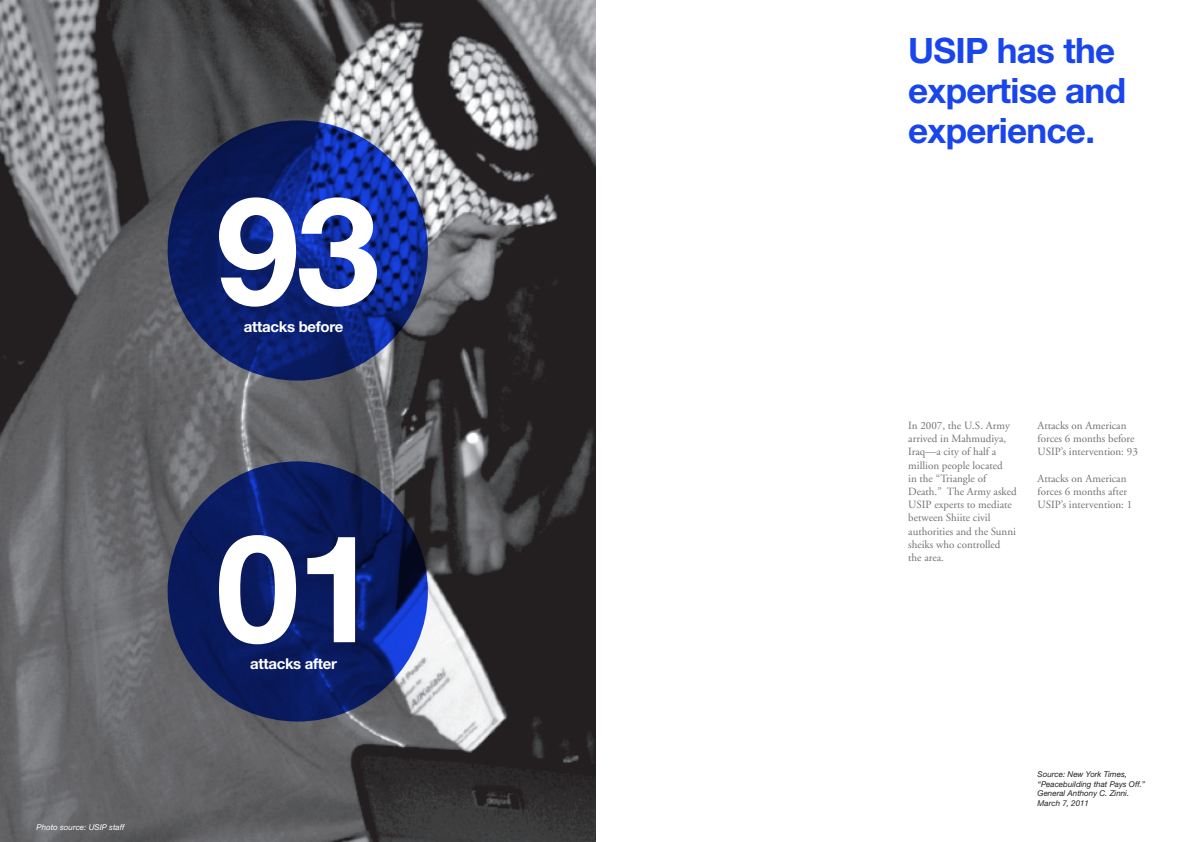
<style>
.page{position:relative;width:1191px;height:842px;background:#fff}
.page>*{position:absolute;margin:0;border:0;box-sizing:border-box;transform-origin:0 0}
.HELVETICA_NEUE_35{font:700 150px "Helvetica Neue";color:#fff}
.HELVETICA_NEUE_35-2{font:700 35px "Helvetica Neue";letter-spacing:-.02em;color:#1945ec}
.t1{font:700 15px "Helvetica Neue";letter-spacing:-.02em;color:#fff}
.GARAMOND_11{font:11px/13.2px "Adobe Garamond";color:#727172}
.TRADE_GOTHIC_10{font:italic 8px/9.6px "Helvetica Neue";color:#231f20}
.TRADE_GOTHIC_10-2{font:italic 8px "Helvetica Neue";color:#fff}
</style>
<div class="page">
<img style="left:0;top:0;width:595px;height:842px">
<svg style="left:168px;top:120px;width:260px;height:261px"></svg>
<svg style="left:168px;top:461px;width:260px;height:260px;fill:#091a5d"></svg>
<p class="TRADE_GOTHIC_10-2" style="left:37px;top:822px;width:89px">Photo source: USIP staff</p>
<p class="HELVETICA_NEUE_35" style="left:216px;top:158px;width:165px">93</p>
<p class="t1" style="left:244px;top:317px;width:101px">attacks before</p>
<p class="HELVETICA_NEUE_35" style="left:216px;top:496px;width:165px">01</p>
<p class="t1" style="left:250px;top:655px;width:88px">attacks after</p>
<p class="HELVETICA_NEUE_35-2" style="left:908px;top:29px;width:208px">USIP has the</p>
<p class="HELVETICA_NEUE_35-2" style="left:908px;top:69px;width:219px">expertise and</p>
<p class="HELVETICA_NEUE_35-2" style="left:908px;top:109px;width:188px">experience.</p>
<p class="GARAMOND_11" style="left:908px;top:419px;width:110px">In 2007, the U.S. Army arrived in Mahmudiya,<br>Iraq—a city of half a million people located<br>in the “Triangle of<br>Death.” The Army asked<br>USIP experts to mediate between Shiite civil authorities and the Sunni sheiks who controlled</p>
<p class="GARAMOND_11" style="left:908px;top:551px;width:37px">the area.</p>
<p class="GARAMOND_11" style="left:1037px;top:419px;width:102px">Attacks on American forces 6 months before<br>USIP’s intervention: 93</p>
<p class="GARAMOND_11" style="left:1037px;top:472px;width:96px">Attacks on American forces 6 months after<br>USIP’s intervention: 1</p>
<p class="TRADE_GOTHIC_10" style="left:1037px;top:769px;width:109px">Source: New York Times, “Peacebuilding that Pays Off.”<br>General Anthony C. Zinni.<br>March 7, 2011</p>
</div>
